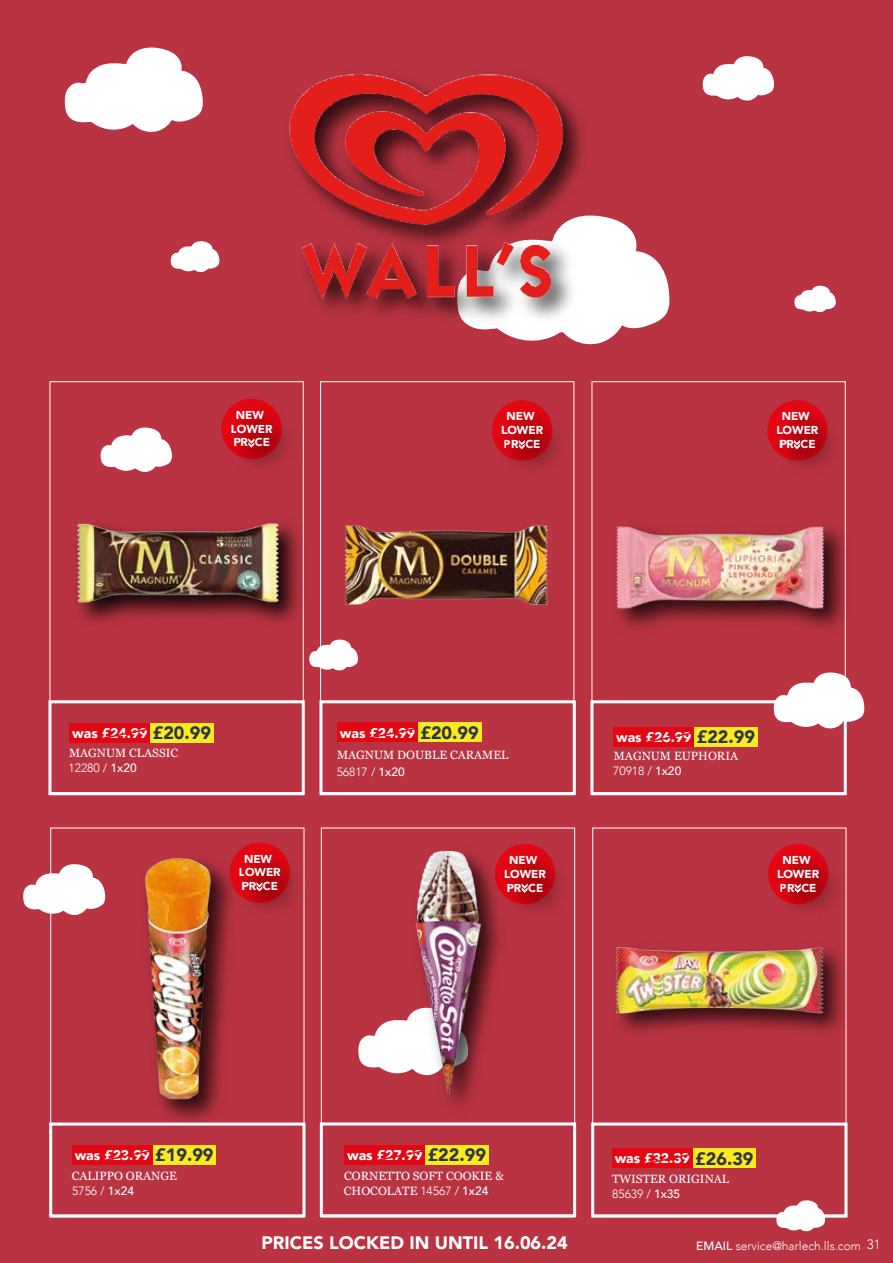
<style>
.page{position:relative;width:893px;height:1263px;background:#ba3343}
.page>*{position:absolute;margin:0;border:0;box-sizing:border-box;transform-origin:0 0}
.t1{font:900 18px "Avenir";color:#fff}
.t2{font:900 13.95px "Avenir";color:#fff}
.t3{font:12px/15.5px "Georgia";color:#fff}
.t4{font:300 12px "Avenir";color:#fff}
.t5{font:900 11.55px/13.8px "Avenir";color:#fff;text-align:center}
.s1{font-size:17.85px;color:#2c3542}
.s2{font-weight:500}
.s3{font-family:"Avenir";font-weight:300}
.s4{font-family:"Avenir";font-weight:500}
.s5{font-size:13.5px}
</style>
<div class="page">
<svg style="left:502px;top:215px;width:168px;height:130px"></svg>
<img style="left:317px;top:97px;width:278px;height:235px">
<img style="left:289px;top:74px;width:274px;height:225px">
<svg style="left:65px;top:47px;width:138px;height:85px"></svg>
<svg style="left:702px;top:56px;width:72px;height:45px"></svg>
<div style="left:49px;top:1122px;width:256px;height:95px;border:3px solid #fff"></div>
<div style="left:591px;top:1122px;width:256px;height:95px;border:3px solid #fff"></div>
<div style="left:320px;top:1122px;width:256px;height:95px;border:3px solid #fff"></div>
<div style="left:48px;top:700px;width:257px;height:95px;border:3px solid #fff"></div>
<div style="left:590px;top:700px;width:257px;height:95px;border:3px solid #fff"></div>
<div style="left:319px;top:700px;width:257px;height:95px;border:3px solid #fff"></div>
<img style="left:618px;top:935px;width:229px;height:111px">
<img style="left:616px;top:940px;width:211px;height:80px">
<img style="left:293px;top:511px;width:11px;height:124px">
<img style="left:77px;top:522px;width:216px;height:102px">
<img style="left:321px;top:514px;width:227px;height:98px">
<img style="left:618px;top:514px;width:228px;height:127px">
<img style="left:616px;top:515px;width:214px;height:99px">
<img style="left:132px;top:1113px;width:112px;height:13px">
<img style="left:143px;top:857px;width:87px;height:256px">
<div style="left:150px;top:723px;width:64px;height:20px;background:#fbea1f"></div>
<div style="left:70px;top:723px;width:80px;height:20px;background:#e30613"></div>
<div style="left:418px;top:722px;width:63px;height:20px;background:#fbea1f"></div>
<div style="left:337px;top:722px;width:81px;height:20px;background:#e30613"></div>
<div style="left:694px;top:727px;width:63px;height:19px;background:#fbea1f"></div>
<div style="left:614px;top:727px;width:80px;height:19px;background:#e30613"></div>
<div style="left:153px;top:1145px;width:63px;height:19px;background:#fbea1f"></div>
<div style="left:72px;top:1145px;width:81px;height:19px;background:#e30613"></div>
<div style="left:425px;top:1145px;width:63px;height:19px;background:#fbea1f"></div>
<div style="left:345px;top:1145px;width:80px;height:19px;background:#e30613"></div>
<div style="left:693px;top:1148px;width:63px;height:20px;background:#fbea1f"></div>
<div style="left:612px;top:1148px;width:81px;height:20px;background:#e30613"></div>
<img style="left:221px;top:397px;width:83px;height:88px">
<img style="left:236px;top:426px;width:51px;height:55px">
<svg style="left:248px;top:438px;width:6px;height:10px"></svg>
<img style="left:492px;top:398px;width:83px;height:89px">
<img style="left:507px;top:428px;width:51px;height:54px">
<svg style="left:519px;top:440px;width:6px;height:9px"></svg>
<img style="left:767px;top:398px;width:79px;height:89px">
<img style="left:782px;top:428px;width:51px;height:54px">
<svg style="left:794px;top:440px;width:6px;height:9px"></svg>
<img style="left:227px;top:840px;width:78px;height:89px">
<img style="left:244px;top:870px;width:52px;height:55px">
<svg style="left:256px;top:882px;width:6px;height:9px"></svg>
<img style="left:514px;top:842px;width:62px;height:88px">
<img style="left:514px;top:871px;width:47px;height:55px">
<svg style="left:522px;top:883px;width:6px;height:10px"></svg>
<img style="left:768px;top:842px;width:79px;height:88px">
<img style="left:782px;top:871px;width:52px;height:55px">
<svg style="left:795px;top:883px;width:6px;height:10px"></svg>
<svg style="left:100px;top:427px;width:72px;height:45px"></svg>
<svg style="left:309px;top:634px;width:49px;height:37px"></svg>
<svg style="left:774px;top:672px;width:90px;height:57px"></svg>
<svg style="left:23px;top:864px;width:82px;height:52px"></svg>
<svg style="left:358px;top:1020px;width:46px;height:54px"></svg>
<img style="left:404px;top:846px;width:110px;height:280px">
<img style="left:407px;top:846px;width:82px;height:256px">
<svg style="left:776px;top:1200px;width:49px;height:31px"></svg>
<svg style="left:170px;top:241px;width:50px;height:31px"></svg>
<svg style="left:794px;top:285px;width:42px;height:27px"></svg>
<p class="t5" style="left:231px;top:407px;width:43px">NEW<br>LOWER<br>PR CE</p>
<p class="t5" style="left:501px;top:409px;width:43px">NEW<br>LOWER<br>PR CE</p>
<p class="t5" style="left:776px;top:409px;width:43px">NEW<br>LOWER<br>PR CE</p>
<p class="t2" style="left:72px;top:721px;width:140px">was £24.99 <span class="s1">£20.99</span></p>
<p class="t2" style="left:340px;top:721px;width:140px">was £24.99 <span class="s1">£20.99</span></p>
<p class="t2" style="left:616px;top:725px;width:140px">was £26.99 <span class="s1">£22.99</span></p>
<p class="t3" style="left:69px;top:744px;width:111px">MAGNUM CLASSIC</p>
<p class="t4" style="left:69px;top:761px;width:70px">12280 / <span class="s2">1x20</span></p>
<p class="t3" style="left:337px;top:747px;width:173px">MAGNUM DOUBLE CARAMEL</p>
<p class="t4" style="left:337px;top:764px;width:70px">56817 / <span class="s2">1x20</span></p>
<p class="t3" style="left:614px;top:748px;width:126px">MAGNUM EUPHORIA</p>
<p class="t4" style="left:613px;top:763px;width:70px">70918 / <span class="s2">1x20</span></p>
<p class="t5" style="left:239px;top:851px;width:43px">NEW<br>LOWER<br>PR CE</p>
<p class="t5" style="left:504px;top:853px;width:43px">NEW<br>LOWER<br>PR CE</p>
<p class="t5" style="left:777px;top:853px;width:43px">NEW<br>LOWER<br>PR CE</p>
<p class="t2" style="left:75px;top:1143px;width:140px">was £23.99 <span class="s1">£19.99</span></p>
<p class="t2" style="left:347px;top:1143px;width:140px">was £27.99 <span class="s1">£22.99</span></p>
<p class="t2" style="left:615px;top:1146px;width:140px">was £32.39 <span class="s1">£26.39</span></p>
<p class="t3" style="left:72px;top:1167px;width:107px">CALIPPO ORANGE</p>
<p class="t4" style="left:72px;top:1184px;width:63px">5756 / <span class="s2">1x24</span></p>
<p class="t3" style="left:344px;top:1167px;width:161px">CORNETTO SOFT COOKIE &amp;<br>CHOCOLATE <span class="s3">14567 /</span> <span class="s4">1x24</span></p>
<p class="t3" style="left:612px;top:1171px;width:119px">TWISTER ORIGINAL</p>
<p class="t4" style="left:612px;top:1186px;width:70px">85639 / <span class="s2">1x35</span></p>
<h1 class="t1" style="left:261px;top:1227px;width:308px">PRICES LOCKED IN UNTIL 16.06.24</h1>
<p class="t4" style="left:696px;top:1238px;width:186px"><span class="s2">EMAIL</span> service@harlech.lls.com <span class="s5">31</span></p>
</div>
